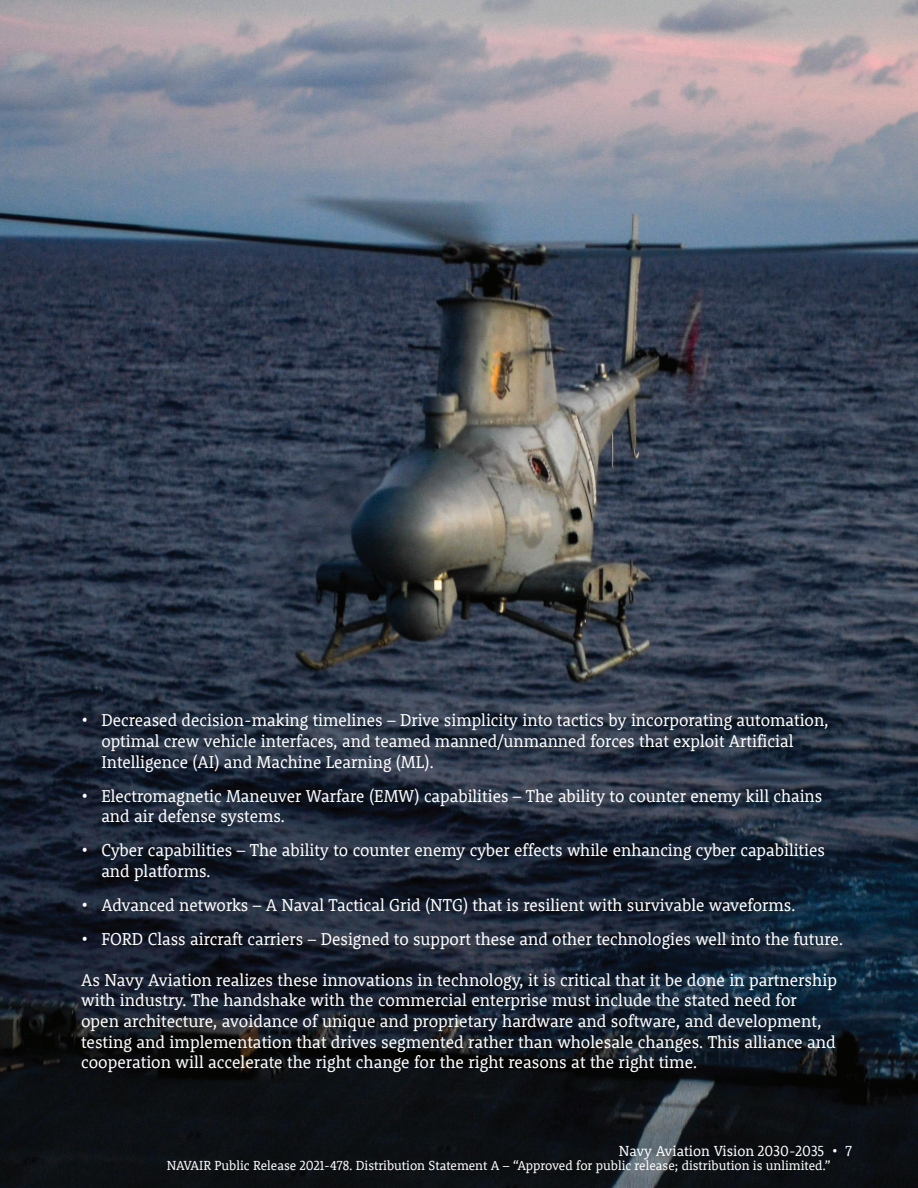
<style>
.page{position:relative;width:918px;height:1188px;background:#fff}
.page>*{position:absolute;margin:0;border:0;box-sizing:border-box;transform-origin:0 0}
.t1{font:17.7px/20.5px "Rooney";color:#fff;scale:.92 1}
.t2{font:17.7px/20.5px "Rooney";color:#fff;scale:.93 1}
.t3{font:15px "Rooney";color:#fff;scale:.93 1}
.t4{font:13.5px "Rooney";color:#fff;scale:.93 1}
</style>
<div class="page">
<img style="left:0;top:0;width:918px;height:1188px">
<p class="t1" style="left:101px;top:710px;width:792px;text-indent:-20px">• Decreased decision-making timelines – Drive simplicity into tactics by incorporating automation, optimal crew vehicle interfaces, and teamed manned/unmanned forces that exploit Artificial<br>Intelligence (AI) and Machine Learning (ML).</p>
<p class="t1" style="left:101px;top:785px;width:785px;text-indent:-20px">• Electromagnetic Maneuver Warfare (EMW) capabilities – The ability to counter enemy kill chains and air defense systems.</p>
<p class="t1" style="left:101px;top:839px;width:788px;text-indent:-20px">• Cyber capabilities – The ability to counter enemy cyber effects while enhancing cyber capabilities and platforms.</p>
<p class="t1" style="left:81px;top:894px;width:778px">• Advanced networks – A Naval Tactical Grid (NTG) that is resilient with survivable waveforms.</p>
<p class="t1" style="left:81px;top:928px;width:830px">• FORD Class aircraft carriers – Designed to support these and other technologies well into the future.</p>
<p class="t2" style="left:81px;top:969px;width:814px">As Navy Aviation realizes these innovations in technology, it is critical that it be done in partnership with industry. The handshake with the commercial enterprise must include the stated need for open architecture, avoidance of unique and proprietary hardware and software, and development, testing and implementation that drives segmented rather than wholesale changes. This alliance and cooperation will accelerate the right change for the right reasons at the right time.</p>
<p class="t3" style="left:619px;top:1141px;width:252px">Navy Aviation Vision 2030-2035 • 7</p>
<p class="t4" style="left:167px;top:1156px;width:715px">NAVAIR Public Release 2021-478. Distribution Statement A – “Approved for public release; distribution is unlimited.”</p>
</div>
